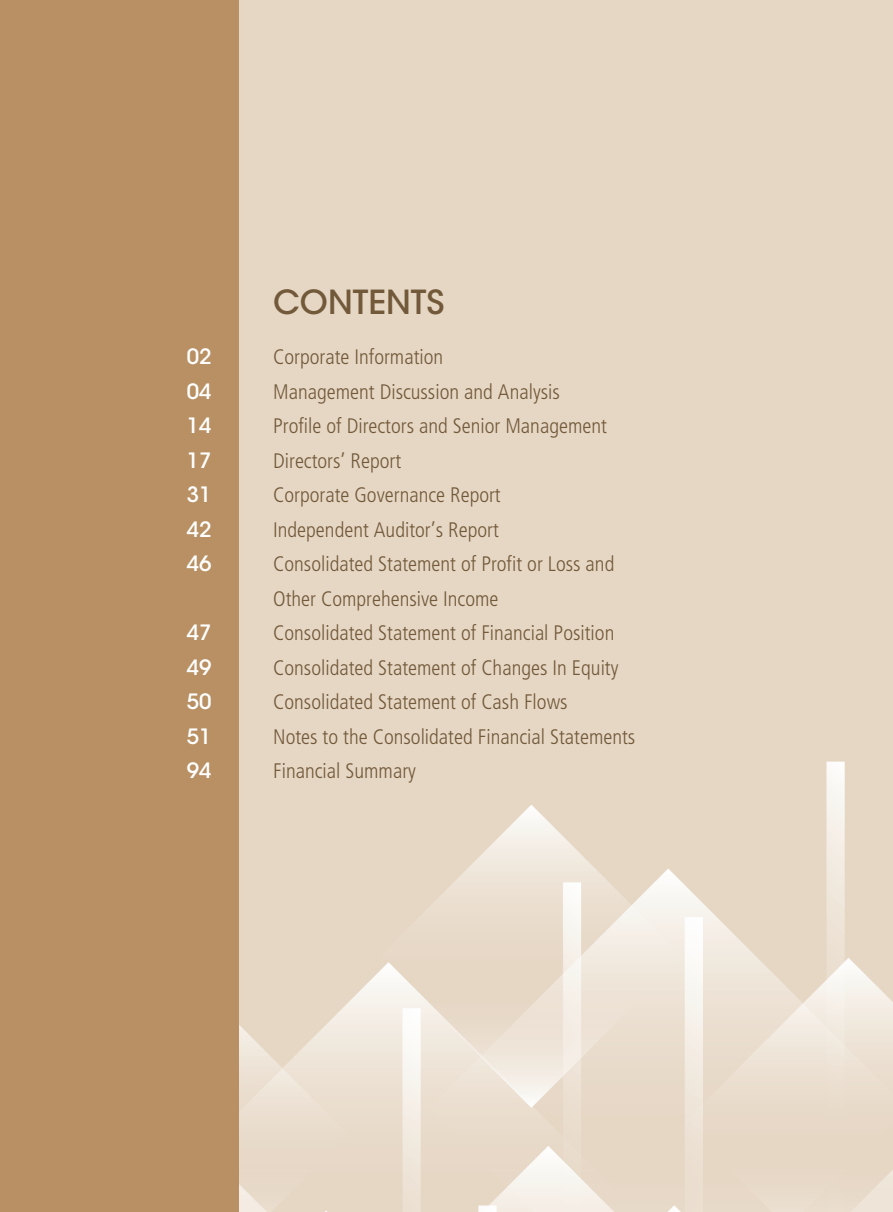
<style>
.page{position:relative;width:893px;height:1212px;background:#fff}
.page>*{position:absolute;margin:0;border:0;box-sizing:border-box;transform-origin:0 0}
.t1{font:500 33px "ITC Avant Garde Std";color:#72593a}
.t2{font:300 condensed 21px/34.5px "Frutiger LT Std";color:#72593a}
.t3{font:500 21px/34.5px "ITC Avant Garde Std";color:#fff;text-align:justify}
</style>
<div class="page">
<div style="left:0;top:0;width:239px;height:1212px;background:#b89063"></div>
<p class="t3" style="left:187px;top:339px;width:26px">02<br>04<br>14<br>17<br>31<br>42<br>46</p>
<p class="t3" style="left:187px;top:615px;width:26px">47<br>49<br>50<br>51<br>94</p>
<h1 class="t1" style="left:273px;top:282px;width:173px">CONTENTS</h1>
<p class="t2" style="left:273px;top:340px;width:364px">Corporate Information<br>Management Discussion and Analysis<br>Profile of Directors and Senior Management Directors’ Report<br>Corporate Governance Report<br>Independent Auditor’s Report<br>Consolidated Statement of Profit or Loss and Other Comprehensive Income<br>Consolidated Statement of Financial Position Consolidated Statement of Changes In Equity Consolidated Statement of Cash Flows<br>Notes to the Consolidated Financial Statements Financial Summary</p>
</div>
